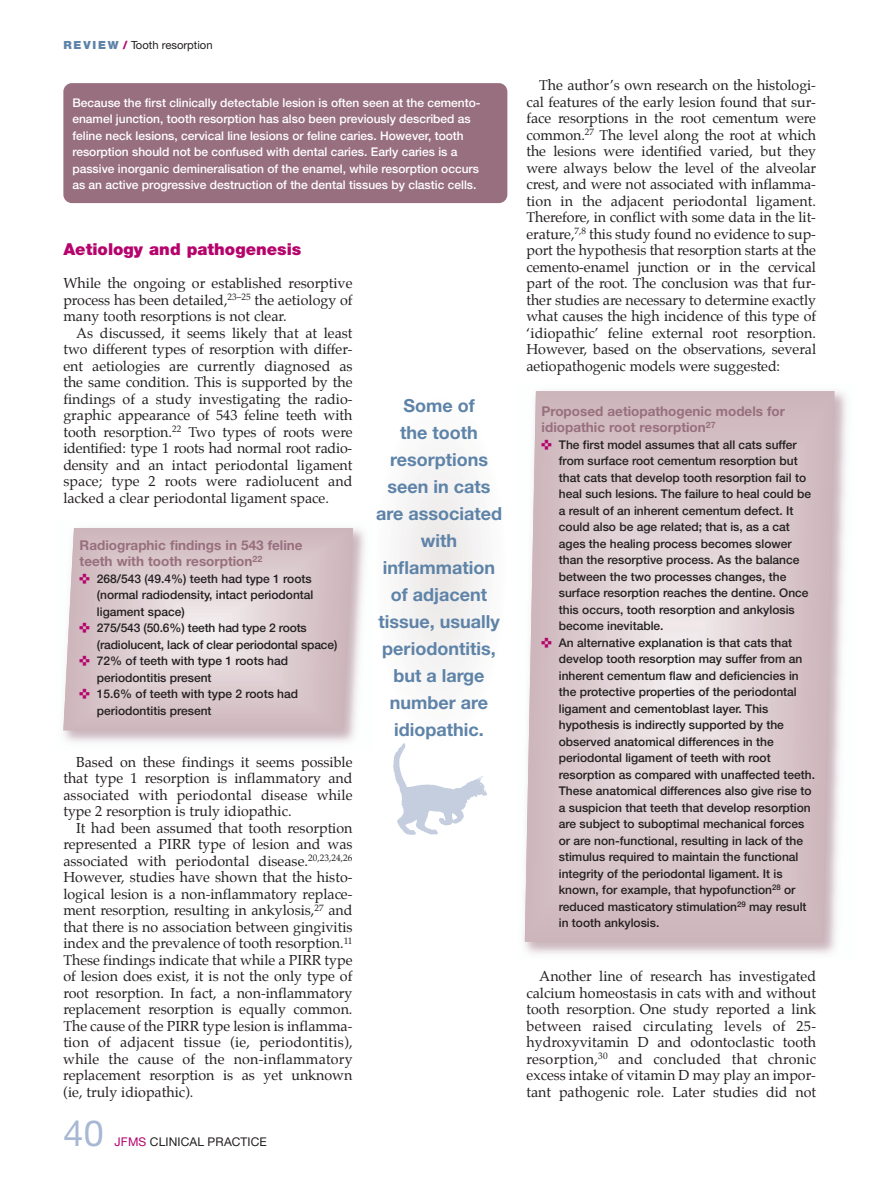
<style>
.page{position:relative;width:894px;height:1190px;background:#fff}
.page>*{position:absolute;margin:0;border:0;box-sizing:border-box;transform-origin:0 0}
.t1{font:36px "Helvetica Neue CE";color:#a6b8d3}
.t2{font:700 18px/27px "Helvetica Neue CE";color:#5e83a8;text-align:center}
.t3{font:900 16.5px "Helvetica Neue CE";color:#b6036c}
.t4{font:14.25px/16.5px "Palatino";color:#231f20;text-align:justify}
.t5{font:700 13.5px/16.5px "Helvetica Neue CE";color:#986f7e}
.t6{font:500 12px/16.5px "Helvetica Neue CE";color:#231f20}
.t7{font:500 12px/16.5px "Helvetica Neue CE";color:#fff}
.t8{font:12px "Helvetica Neue CE";letter-spacing:.01em;color:#231f20}
.t9{font:11.25px "Helvetica Neue CE";color:#231f20}
.s1{font-weight:900;color:#5e83a8}
.s2{font-weight:900;color:#b6036c}
.s3{color:#b6036c}
</style>
<div class="page">
<div style="left:63px;top:83px;width:444px;height:120px;background:#986f7e;border-radius:9px"></div>
<img style="left:63px;top:528px;width:302px;height:214px">
<svg style="left:63px;top:528px;width:290px;height:202px;background:#dac9cd"></svg>
<img style="left:524px;top:391px;width:322px;height:563px">
<svg style="left:525px;top:391px;width:309px;height:550px;background:#dac9cc"></svg>
<div style="left:373px;top:391px;width:134px;height:356px;background:#f8f7f7;border-radius:50%"></div>
<img style="left:393px;top:743px;width:94px;height:92px">
<svg style="left:80px;top:573px;width:10px;height:10px"></svg>
<svg style="left:80px;top:623px;width:10px;height:10px"></svg>
<svg style="left:80px;top:656px;width:10px;height:10px"></svg>
<svg style="left:80px;top:689px;width:10px;height:10px"></svg>
<svg style="left:542px;top:440px;width:9px;height:9px"></svg>
<svg style="left:542px;top:638px;width:9px;height:9px"></svg>
<p class="t9" style="left:63px;top:41px;width:151px"><span class="s1">R E V I E W</span> <span class="s2">/</span> Tooth resorption</p>
<p class="t7" style="left:72px;top:95px;width:410px">Because the first clinically detectable lesion is often seen at the cemento&shy;enamel junction, tooth resorption has also been previously described as feline neck lesions, cervical line lesions or feline caries. However, tooth resorption should not be confused with dental caries. Early caries is a passive inorganic demineralisation of the enamel, while resorption occurs as an active progressive destruction of the dental tissues by clastic cells.</p>
<p class="t3" style="left:63px;top:243px;width:239px">Aetiology and pathogenesis</p>
<p class="t4" style="left:63px;top:276px;width:291px">While the ongoing or established resorptive process has been detailed,<sup>23–25</sup> the aetiology of many tooth resorptions is not clear.</p>
<p class="t4" style="left:63px;top:325px;width:291px;text-indent:13px">As discussed, it seems likely that at least two different types of resorption with differ&shy;ent aetiologies are currently diagnosed as the same condition. This is supported by the findings of a study investigating the radio - graphic appearance of 543 feline teeth with tooth resorption.<sup>22</sup> Two types of roots were identified: type 1 roots had normal root radio&shy;density and an intact periodontal ligament space; type 2 roots were radiolucent and lacked a clear periodontal ligament space.</p>
<p class="t5" style="left:80px;top:538px;width:224px">Radiographic findings in 543 feline teeth with tooth resorption<sup>22</sup></p>
<p class="t6" style="left:97px;top:571px;width:242px">268/543 (49.4%) teeth had type 1 roots (normal radiodensity, intact periodontal ligament space)<br>275/543 (50.6%) teeth had type 2 roots (radiolucent, lack of clear periodontal space)<br>72% of teeth with type 1 roots had periodontitis present<br>15.6% of teeth with type 2 roots had periodontitis present</p>
<p class="t4" style="left:63px;top:754px;width:291px;text-indent:13px">Based on these findings it seems possible that type 1 resorption is inflammatory and associated with periodontal disease while type 2 resorption is truly idiopathic.</p>
<p class="t4" style="left:63px;top:820px;width:291px;text-indent:13px">it had been assumed that tooth resorption represented a PiRR type of lesion and was associated with periodontal disease.<sup>20,23,24,26<br></sup>However, studies have shown that the histo&shy;logical lesion is a non-inflammatory replace&shy;ment resorption, resulting in ankylosis,<sup>27</sup> and that there is no association between gingivitis index and the prevalence of tooth resorption.<sup>11<br></sup>These findings indicate that while a PiRR type of lesion does exist, it is not the only type of root resorption. in fact, a non-inflammatory replacement resorption is equally common.<br>The cause of the PiRR type lesion is inflamma&shy;tion of adjacent tissue (ie, periodontitis), while the cause of the non-inflammatory replacement resorption is as yet unknown (ie, truly idiopathic).</p>
<h1 class="t1" style="left:63px;top:1120px;width:42px">40</h1>
<p class="t8" style="left:115px;top:1137px;width:154px"><span class="s3">JFMS</span> CLINICAL PRACTICE</p>
<p class="t2" style="left:376px;top:393px;width:127px">Some of<br>the tooth resorptions seen in cats are associated with inflammation of adjacent tissue, usually periodontitis, but a large number are idiopathic.</p>
<p class="t4" style="left:526px;top:78px;width:291px;text-indent:13px">The author’s own research on the histologi&shy;cal features of the early lesion found that sur&shy;face resorptions in the root cementum were common.<sup>27</sup> The level along the root at which the lesions were identified varied, but they were always below the level of the alveolar crest, and were not associated with inflamma&shy;tion in the adjacent periodontal ligament.<br>Therefore, in conflict with some data in the lit&shy;erature,<sup>7,8</sup> this study found no evidence to sup&shy;port the hypothesis that resorption starts at the cemento-enamel junction or in the cervical part of the root. The conclusion was that fur&shy;ther studies are necessary to determine exactly what causes the high incidence of this type of ‘idiopathic’ feline external root resorption.<br>However, based on the observations, several aetiopathogenic models were suggested:</p>
<p class="t5" style="left:542px;top:404px;width:245px">Proposed aetiopathogenic models for idiopathic root resorption<sup>27</sup></p>
<p class="t6" style="left:559px;top:437px;width:258px">The first model assumes that all cats suffer from surface root cementum resorption but that cats that develop tooth resorption fail to heal such lesions. The failure to heal could be a result of an inherent cementum defect. It could also be age related; that is, as a cat ages the healing process becomes slower than the resorptive process. As the balance between the two processes changes, the surface resorption reaches the dentine. Once this occurs, tooth resorption and ankylosis become inevitable.<br>An alternative explanation is that cats that develop tooth resorption may suffer from an inherent cementum flaw and deficiencies in the protective properties of the perio dontal ligament and cementoblast layer. This hypothesis is indirectly supported by the observed anatomical differences in the periodontal ligament of teeth with root resorption as compared with unaffected teeth.<br>These anatomical differences also give rise to a suspicion that teeth that develop resorption are subject to suboptimal mechanical forces or are non-functional, resulting in lack of the stimulus required to maintain the functional integrity of the periodontal ligament. It is known, for example, that hypofunction<sup>28</sup> or reduced masticatory stimulation<sup>29</sup> may result in tooth ankylosis.</p>
<p class="t4" style="left:526px;top:969px;width:291px;text-indent:13px">Another line of research has investigated calcium homeostasis in cats with and without tooth resorption. one study reported a link between raised circulating levels of 25- hydroxyvitamin d and odontoclastic tooth resorption,<sup>30</sup> and concluded that chronic excess intake of vitamin d may play an impor&shy;tant pathogenic role. Later studies did not</p>
</div>
